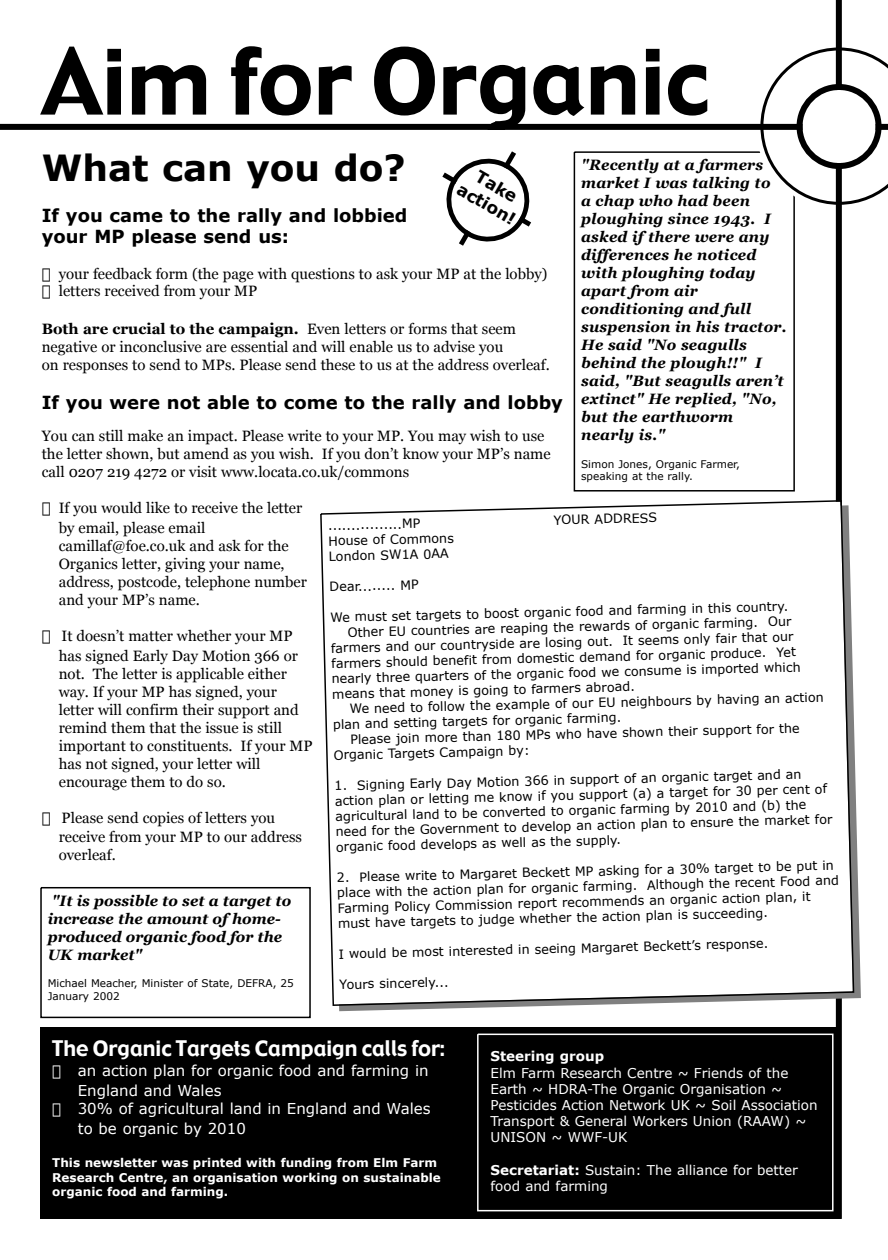
<style>
.page{position:relative;width:888px;height:1260px;background:#fff}
.page>*{position:absolute;margin:0;border:0;box-sizing:border-box;transform-origin:0 0}
.t1{font:90px "Gadget";color:#000}
.t2{font:700 36px "Verdana";color:#000}
.t3{font:21px "Gadget";color:#fff}
.t4{font:700 18px/21px "Verdana";color:#000}
.t5{font:700 16.8px "Verdana";color:#000}
.t6{font:15px/18px "Georgia";color:#000}
.t7{font:italic 700 15px/18px "Georgia";letter-spacing:.015em;color:#000}
.t8{font:15px/19.8px "Verdana";color:#fff}
.t9{font:13.5px/16.2px "Verdana";color:#fff}
.t10{font:700 13.5px "Verdana";color:#fff}
.t11{font:12.75px/15.3px "Verdana";color:#000}
.t12{font:700 12px/14.4px "Verdana";color:#fff}
.t13{font:10.5px/12.6px "Verdana";color:#000}
.s1{font-weight:700}
</style>
<div class="page">
<div style="left:574px;top:151px;width:221px;height:341px;border:2px solid #000"></div>
<div style="left:40px;top:1027px;width:801px;height:192px;background:#000"></div>
<div style="left:477px;top:1034px;width:357px;height:177px;border:2px solid #fff"></div>
<svg style="left:756px;top:42px;width:132px;height:167px"></svg>
<div style="left:836px;top:0;width:6px;height:1219px;background:#000"></div>
<div style="left:0;top:124px;width:888px;height:6px;background:#000"></div>
<div style="left:803px;top:90px;width:73px;height:73px;background:#fff;border-radius:50%"></div>
<div style="left:797px;top:84px;width:85px;height:85px;border:6px solid #000;border-radius:50%"></div>
<div style="left:488px;top:122px;width:17px;height:17px;background:#000;border-radius:50%"></div>
<svg style="left:320px;top:499px;width:535px;height:508px"></svg>
<div style="left:482px;top:130px;width:35px;height:11px;background:#fff"></div>
<div style="left:40px;top:887px;width:271px;height:131px;border:2px solid #000"></div>
<svg style="left:442px;top:151px;width:89px;height:95px"></svg>
<h1 class="t1" style="left:42px;top:24px;width:669px">Aim for Organic</h1>
<h2 class="t2" style="left:42px;top:145px;width:366px">What can you do?</h2>
<p class="t7" style="left:581px;top:156px;width:207px">"Recently at a farmers market I was talking to<br>a chap who had been ploughing since 1943. I asked if there were any differences he noticed with ploughing today apart from air conditioning and full suspension in his tractor.<br>He said "No seagulls behind the plough!!" I said, "But seagulls aren’t extinct" He replied, "No, but the earthworm nearly is."</p>
<p class="t13" style="left:581px;top:457px;width:160px">Simon Jones, Organic Farmer, speaking at the rally.</p>
<h3 class="t5" style="left:482px;top:166px;width:47px;rotate:30deg">Take</h3>
<h3 class="t5" style="left:464px;top:178px;width:66px;rotate:30deg">action!</h3>
<h3 class="t4" style="left:42px;top:205px;width:367px">If you came to the rally and lobbied your MP please send us:</h3>
<p class="t6" style="left:42px;top:265px;width:507px">● your feedback form (the page with questions to ask your MP at the lobby)</p>
<p class="t6" style="left:42px;top:282px;width:217px">● letters received from your MP</p>
<p class="t6" style="left:42px;top:319px;width:510px"><span class="s1">Both are crucial to the campaign.</span> Even letters or forms that seem negative or inconclusive are essential and will enable us to advise you<br>on responses to send to MPs. Please send these to us at the address overleaf.</p>
<h3 class="t4" style="left:42px;top:391px;width:523px">If you were not able to come to the rally and lobby</h3>
<p class="t6" style="left:42px;top:427px;width:511px">You can still make an impact. Please write to your MP. You may wish to use the letter shown, but amend as you wish. If you don’t know your MP’s name call 0207 219 4272 or visit www.locata.co.uk/commons</p>
<p class="t6" style="left:59px;top:498px;width:245px;line-height:19.6px;text-indent:-17px">● If you would like to receive the letter by email, please email</p>
<p class="t6" style="left:59px;top:537px;width:250px">camillaf@foe.co.uk and ask for the<br>Organics letter, giving your name, address, postcode, telephone number and your MP’s name.</p>
<p class="t6" style="left:59px;top:626px;width:241px;line-height:19.6px;text-indent:-17px">● It doesn’t matter whether your MP has signed Early Day Motion 366 or</p>
<p class="t6" style="left:59px;top:664px;width:255px">not. The letter is applicable either way. If your MP has signed, your letter will confirm their support and remind them that the issue is still important to constituents. If your MP has not signed, your letter will encourage them to do so.</p>
<p class="t6" style="left:59px;top:807px;width:245px;line-height:19.6px;text-indent:-17px">● Please send copies of letters you receive from your MP to our address</p>
<p class="t6" style="left:59px;top:846px;width:58px">overleaf.</p>
<p class="t11" style="left:328px;top:517px;width:94px;rotate:-1deg">................MP</p>
<p class="t11" style="left:553px;top:512px;width:105px;rotate:-1deg">YOUR ADDRESS</p>
<p class="t11" style="left:328px;top:532px;width:127px;rotate:-1deg">House of Commons<br>London SW1A 0AA</p>
<p class="t11" style="left:329px;top:578px;width:91px;rotate:-1deg">Dear........ MP</p>
<p class="t11" style="left:330px;top:608px;width:460px;rotate:-1deg">We must set targets to boost organic food and farming in this country.</p>
<p class="t11" style="left:348px;top:623px;width:445px;rotate:-1deg">Other EU countries are reaping the rewards of organic farming. Our</p>
<p class="t11" style="left:331px;top:638px;width:464px;rotate:-1deg">farmers and our countryside are losing out. It seems only fair that our</p>
<p class="t11" style="left:331px;top:654px;width:466px;rotate:-1deg">farmers should benefit from domestic demand for organic produce. Yet</p>
<p class="t11" style="left:332px;top:669px;width:471px;rotate:-1deg">nearly three quarters of the organic food we consume is imported which</p>
<p class="t11" style="left:332px;top:685px;width:304px;rotate:-1deg">means that money is going to farmers abroad.</p>
<p class="t11" style="left:333px;top:699px;width:493px;line-height:16.2px;text-indent:17px;rotate:-1deg">We need to follow the example of our EU neighbours by having an action plan and setting targets for organic farming.</p>
<p class="t11" style="left:333px;top:729px;width:468px;line-height:16.5px;text-indent:17px;rotate:-1deg">Please join more than 180 MPs who have shown their support for the<br>Organic Targets Campaign by:</p>
<p class="t11" style="left:334px;top:776px;width:499px;rotate:-1deg">1. Signing Early Day Motion 366 in support of an organic target and an action plan or letting me know if you support (a) a target for 30 per cent of agricultural land to be converted to organic farming by 2010 and (b) the need for the Government to develop an action plan to ensure the market for organic food develops as well as the supply.</p>
<p class="t11" style="left:337px;top:868px;width:504px;rotate:-1deg">2. Please write to Margaret Beckett MP asking for a 30% target to be put in place with the action plan for organic farming. Although the recent Food and Farming Policy Commission report recommends an organic action plan, it must have targets to judge whether the action plan is succeeding.</p>
<p class="t11" style="left:339px;top:944px;width:431px;rotate:-1deg">I would be most interested in seeing Margaret Beckett’s response.</p>
<p class="t11" style="left:339px;top:976px;width:111px;rotate:-1deg">Yours sincerely...</p>
<p class="t7" style="left:48px;top:892px;width:245px">"It is possible to set a target to increase the amount of home&shy;produced organic food for the<br>UK market"</p>
<p class="t13" style="left:48px;top:977px;width:248px">Michael Meacher, Minister of State, DEFRA, 25<br>January 2002</p>
<h3 class="t3" style="left:52px;top:1035px;width:393px">The Organic Targets Campaign calls for:</h3>
<p class="t8" style="left:78px;top:1060px;width:352px;text-indent:-26px">● an action plan for organic food and farming in<br>England and Wales</p>
<p class="t8" style="left:78px;top:1098px;width:354px;text-indent:-26px">● 30% of agricultural land in England and Wales to be organic by 2010</p>
<p class="t12" style="left:52px;top:1155px;width:390px">This newsletter was printed with funding from Elm Farm<br>Research Centre, an organisation working on sustainable organic food and farming.</p>
<p class="t10" style="left:491px;top:1048px;width:115px">Steering group</p>
<p class="t9" style="left:491px;top:1064px;width:329px">Elm Farm Research Centre ~ Friends of the Earth ~ HDRA-The Organic Organisation ~ Pesticides Action Network UK ~ Soil Association Transport &amp; General Workers Union (RAAW) ~ UNISON ~ WWF-UK</p>
<p class="t9" style="left:491px;top:1161px;width:309px"><span class="s1">Secretariat:</span> Sustain: The alliance for better food and farming</p>
</div>
